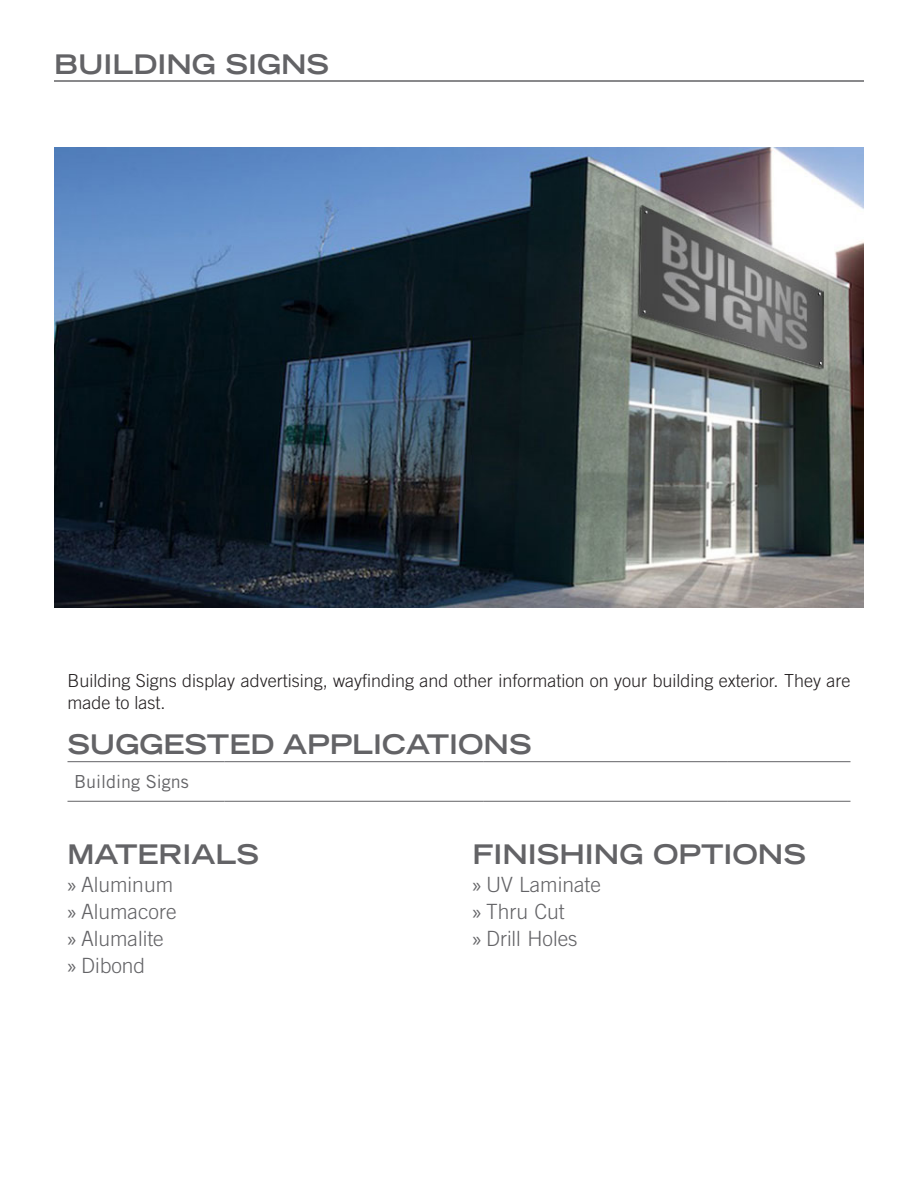
<style>
.page{position:relative;width:918px;height:1188px;background:#fff}
.page>*{position:absolute;margin:0;border:0;box-sizing:border-box;transform-origin:0 0}
.HEADERS{font:700 expanded 27px "Trade Gothic LT Std";color:#636366}
.t1{font:300 21px "Trade Gothic LT Std";color:#636366}
.INFOCOPY{font:300 18px/22.5px "Trade Gothic LT Std";color:#231f20}
.t2{font:18px "Trade Gothic LT Std";color:#636366}
.s1{font-family:"Myriad Pro";font-weight:400}
</style>
<div class="page">
<hr style="left:54px;top:80px;width:810px;height:2px;background:#636366">
<hr style="left:68px;top:801px;width:157px;height:1px;background:#636366">
<hr style="left:225px;top:801px;width:259px;height:1px;background:#636366">
<hr style="left:484px;top:801px;width:244px;height:1px;background:#636366">
<hr style="left:728px;top:801px;width:122px;height:1px;background:#636366">
<hr style="left:68px;top:761px;width:157px;height:1px;background:#636366">
<hr style="left:225px;top:761px;width:259px;height:1px;background:#636366">
<hr style="left:484px;top:761px;width:244px;height:1px;background:#636366">
<hr style="left:728px;top:761px;width:122px;height:1px;background:#636366">
<img style="left:54px;top:148px;width:810px;height:460px">
<p class="HEADERS" style="left:54px;top:46px;width:277px">BUILDING SIGNS</p>
<p class="INFOCOPY" style="left:68px;top:669px;width:784px">Building Signs display advertising, wayfinding and other information on your building exterior. They are made to last.</p>
<p class="HEADERS" style="left:68px;top:726px;width:466px">SUGGESTED APPLICATIONS</p>
<p class="t2" style="left:74px;top:771px;width:116px">Building Signs</p>
<p class="HEADERS" style="left:68px;top:836px;width:193px">MATERIALS</p>
<p class="t1" style="left:68px;top:872px;width:107px"><span class="s1">»</span> Aluminum</p>
<p class="t1" style="left:68px;top:899px;width:111px"><span class="s1">»</span> Alumacore</p>
<p class="t1" style="left:68px;top:926px;width:98px"><span class="s1">»</span> Alumalite</p>
<p class="t1" style="left:68px;top:953px;width:79px"><span class="s1">»</span> Dibond</p>
<p class="HEADERS" style="left:472px;top:836px;width:335px">FINISHING OPTIONS</p>
<p class="t1" style="left:472px;top:872px;width:130px"><span class="s1">»</span> UV Laminate</p>
<p class="t1" style="left:472px;top:899px;width:94px"><span class="s1">»</span> Thru Cut</p>
<p class="t1" style="left:472px;top:926px;width:107px"><span class="s1">»</span> Drill Holes</p>
</div>
